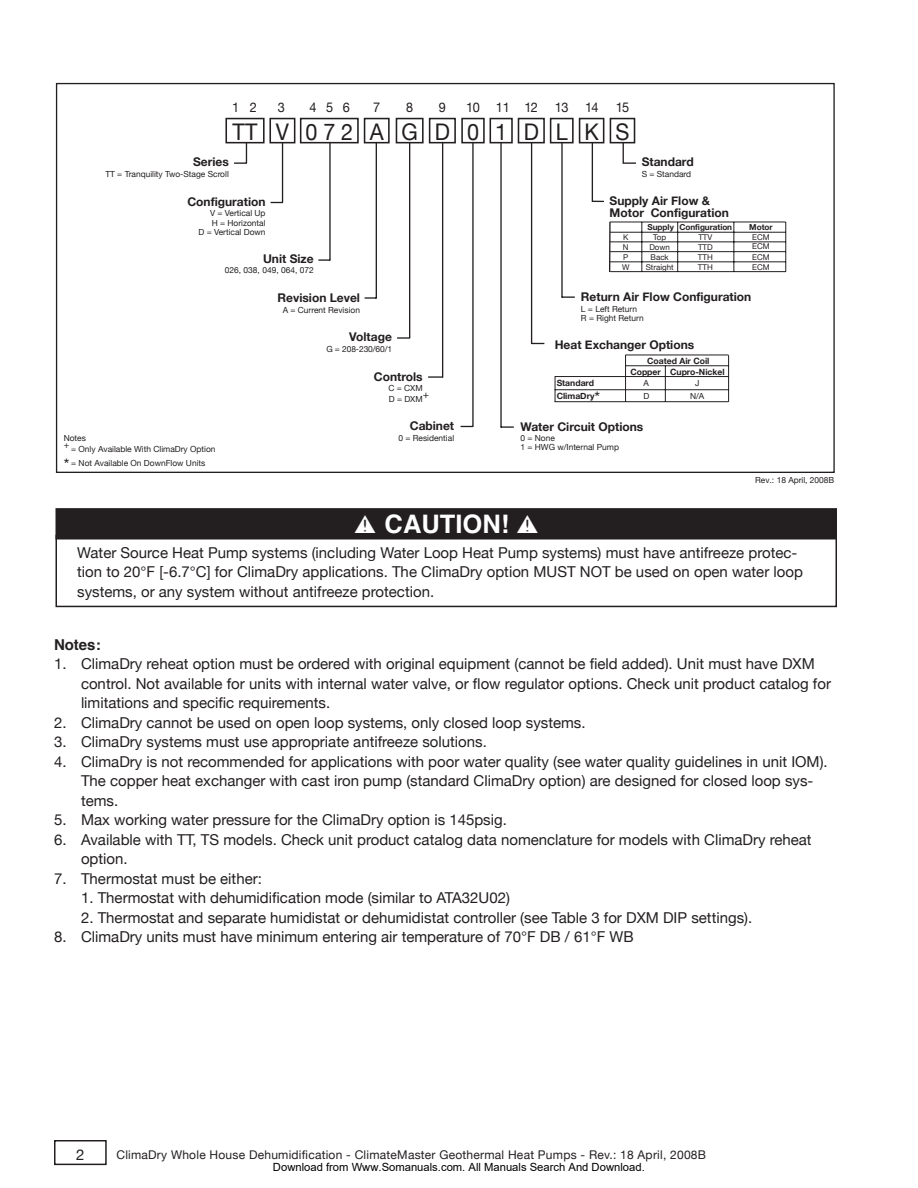
<style>
.page{position:relative;width:918px;height:1188px;background:#fff}
.page>*{position:absolute;margin:0;border:0;box-sizing:border-box;transform-origin:0 0}
.t1{font:700 25.5px "Helvetica";color:#fff}
.t2{font:22.95px "Helvetica Neue";letter-spacing:.78em;color:#231f20;scale:.94 1}
.t3{font:15px/19.5px "Helvetica Neue";color:#231f20}
.t4{font:700 15px "Helvetica";color:#231f20}
.t5{font:13.35px "Helvetica Neue";letter-spacing:-.05em;color:#231f20;scale:.95 1}
.t6{font:700 12px/12px "Helvetica Neue";color:#231f20}
.t7{font:12px "Helvetica Neue";letter-spacing:.02em;color:#231f20}
.t8{font:11.25px "Arial";color:#000}
.t9{font:700 8.7px/11.1px "Helvetica Neue";color:#231f20;text-align:center}
.t10{font:8.4px/9.8px "Helvetica Neue";color:#231f20}
.t11{font:700 8.25px "Helvetica Neue";letter-spacing:-.01em;color:#231f20}
.t12{font:7.95px/10.4px "Helvetica Neue";color:#231f20;text-align:center}
.s1{font-size:16.05px}
.s2{font-weight:400;font-size:16.05px}
</style>
<div class="page">
<div style="left:54px;top:1140px;width:53px;height:25px;border:2px solid #231f20"></div>
<svg style="left:55px;top:82px;width:780px;height:391px"></svg>
<hr style="left:555px;top:389px;width:173px;height:1px;background:#231f20">
<hr style="left:728px;top:355px;width:1px;height:47px;background:#231f20">
<hr style="left:665px;top:366px;width:1px;height:36px;background:#231f20">
<hr style="left:625px;top:355px;width:1px;height:47px;background:#231f20">
<svg style="left:555px;top:377px;width:1px;height:24px"></svg>
<hr style="left:555px;top:401px;width:173px;height:1px;background:#231f20">
<hr style="left:555px;top:376px;width:173px;height:1px;background:#231f20">
<hr style="left:625px;top:365px;width:103px;height:1px;background:#231f20">
<hr style="left:625px;top:354px;width:103px;height:1px;background:#231f20">
<div style="left:364px;top:118px;width:26px;height:25px;border:2px solid #231f20"></div>
<div style="left:300px;top:118px;width:59px;height:25px;border:2px solid #231f20"></div>
<div style="left:429px;top:118px;width:27px;height:25px;border:2px solid #231f20"></div>
<div style="left:396px;top:118px;width:28px;height:25px;border:2px solid #231f20"></div>
<div style="left:461px;top:118px;width:24px;height:25px;border:2px solid #231f20"></div>
<div style="left:490px;top:118px;width:23px;height:25px;border:2px solid #231f20"></div>
<div style="left:518px;top:118px;width:27px;height:25px;border:2px solid #231f20"></div>
<div style="left:550px;top:118px;width:24px;height:25px;border:2px solid #231f20"></div>
<div style="left:579px;top:118px;width:25px;height:25px;border:2px solid #231f20"></div>
<svg style="left:318px;top:259px;width:12px;height:2px"></svg>
<hr style="left:329px;top:143px;width:2px;height:117px;background:#231f20">
<svg style="left:365px;top:297px;width:11px;height:2px"></svg>
<hr style="left:376px;top:143px;width:1px;height:156px;background:#231f20">
<div style="left:225px;top:118px;width:40px;height:25px;border:2px solid #231f20"></div>
<svg style="left:234px;top:143px;width:13px;height:21px"></svg>
<div style="left:269px;top:118px;width:26px;height:25px;border:2px solid #231f20"></div>
<hr style="left:282px;top:143px;width:1px;height:60px;background:#231f20">
<div style="left:610px;top:118px;width:25px;height:25px;border:2px solid #231f20"></div>
<hr style="left:610px;top:271px;width:176px;height:1px;background:#231f20">
<hr style="left:610px;top:261px;width:176px;height:1px;background:#231f20">
<hr style="left:610px;top:251px;width:176px;height:1px;background:#231f20">
<hr style="left:610px;top:241px;width:176px;height:1px;background:#231f20">
<hr style="left:785px;top:222px;width:1px;height:50px;background:#231f20">
<hr style="left:733px;top:222px;width:1px;height:50px;background:#231f20">
<hr style="left:677px;top:222px;width:1px;height:50px;background:#231f20">
<hr style="left:641px;top:222px;width:1px;height:50px;background:#231f20">
<hr style="left:610px;top:232px;width:176px;height:1px;background:#231f20">
<hr style="left:610px;top:222px;width:176px;height:1px;background:#231f20">
<hr style="left:609px;top:222px;width:2px;height:50px;background:#231f20">
<div style="left:56px;top:535px;width:781px;height:72px;border:2px solid #231f20"></div>
<div style="left:56px;top:509px;width:780px;height:30px;background:#231f20"></div>
<div style="left:56px;top:508px;width:781px;height:32px;border:2px solid #231f20"></div>
<svg style="left:407px;top:102px;width:6px;height:10px"></svg>
<p class="t5" style="left:232px;top:99px;width:28px">1 2</p>
<p class="t5" style="left:278px;top:99px;width:9px">3</p>
<p class="t5" style="left:309px;top:99px;width:44px">4 5 6</p>
<p class="t5" style="left:373px;top:99px;width:9px">7</p>
<p class="t5" style="left:439px;top:99px;width:9px">9</p>
<p class="t5" style="left:466px;top:99px;width:16px">10</p>
<p class="t5" style="left:525px;top:99px;width:16px">12</p>
<p class="t5" style="left:555px;top:99px;width:47px">13 14</p>
<p class="t5" style="left:496px;top:99px;width:16px">11</p>
<p class="t5" style="left:616px;top:99px;width:16px">15</p>
<p class="t2" style="left:233px;top:118px;width:28px">TT</p>
<p class="t2" style="left:276px;top:118px;width:16px">V</p>
<p class="t2" style="left:306px;top:118px;width:313px">0 7 2AGD01DLK</p>
<p class="t2" style="left:615px;top:118px;width:16px">S</p>
<p class="t6" style="left:193px;top:156px;width:37px">Series</p>
<p class="t6" style="left:642px;top:156px;width:54px">Standard</p>
<p class="t10" style="left:105px;top:169px;width:125px">TT = Tranquility Two-Stage Scroll</p>
<p class="t10" style="left:642px;top:169px;width:51px">S = Standard</p>
<p class="t6" style="left:187px;top:196px;width:80px">Configuration</p>
<p class="t10" style="left:210px;top:208px;width:57px">V = Vertical Up</p>
<p class="t10" style="left:199px;top:218px;width:69px;text-align:right">H = Horizontal<br>D = Vertical Down</p>
<p class="t6" style="left:263px;top:253px;width:52px">Unit Size</p>
<p class="t10" style="left:225px;top:265px;width:90px">026, 038, 049, 064, 072</p>
<p class="t6" style="left:610px;top:195px;width:121px">Supply Air Flow &amp;<br>Motor Configuration</p>
<p class="t11" style="left:647px;top:222px;width:86px">Supply Configuration</p>
<p class="t11" style="left:749px;top:222px;width:25px">Motor</p>
<p class="t12" style="left:649px;top:231px;width:22px">Top<br>Down<br>Back</p>
<p class="t12" style="left:646px;top:262px;width:29px">Straight</p>
<p class="t12" style="left:752px;top:252px;width:19px;text-align:left">ECM<br>ECM</p>
<p class="t12" style="left:752px;top:232px;width:19px">ECM</p>
<p class="t12" style="left:623px;top:232px;width:7px">K</p>
<p class="t12" style="left:698px;top:232px;width:16px">TTV</p>
<p class="t12" style="left:623px;top:242px;width:7px">N</p>
<p class="t12" style="left:698px;top:242px;width:16px">TTD</p>
<p class="t12" style="left:623px;top:252px;width:7px">P</p>
<p class="t12" style="left:698px;top:252px;width:16px">TTH</p>
<p class="t12" style="left:622px;top:262px;width:9px">W</p>
<p class="t12" style="left:698px;top:262px;width:16px">TTH</p>
<p class="t12" style="left:752px;top:241px;width:19px">ECM</p>
<p class="t10" style="left:64px;top:432px;width:153px;line-height:11.2px">Notes<br><sup>+</sup> = Only Available With ClimaDry Option</p>
<p class="t10" style="left:64px;top:458px;width:143px"><span class="s1">*</span> = Not Available On DownFlow Units</p>
<p class="t6" style="left:278px;top:292px;width:84px">Revision Level</p>
<p class="t10" style="left:283px;top:305px;width:79px">A = Current Revision</p>
<p class="t6" style="left:349px;top:331px;width:44px">Voltage</p>
<p class="t10" style="left:326px;top:344px;width:67px">G = 208-230/60/1</p>
<p class="t6" style="left:374px;top:370px;width:50px">Controls</p>
<p class="t10" style="left:389px;top:394px;width:42px">D = DXM<sup>+</sup></p>
<p class="t10" style="left:388px;top:383px;width:36px">C = CXM</p>
<p class="t6" style="left:410px;top:420px;width:46px">Cabinet</p>
<p class="t10" style="left:398px;top:433px;width:57px">0 = Residential</p>
<p class="t6" style="left:581px;top:291px;width:172px">Return Air Flow Configuration</p>
<p class="t10" style="left:581px;top:304px;width:64px">L = Left Return<br>R = Right Return</p>
<p class="t6" style="left:555px;top:339px;width:141px">Heat Exchanger Options</p>
<p class="t9" style="left:557px;top:377px;width:39px">Standard</p>
<p class="t9" style="left:630px;top:355px;width:96px">Coated Air Coil<br>Copper Cupro-Nickel</p>
<p class="t10" style="left:644px;top:378px;width:7px">A</p>
<p class="t10" style="left:695px;top:378px;width:6px">J</p>
<p class="t9" style="left:557px;top:391px;width:45px">ClimaDry<span class="s2">*</span></p>
<p class="t10" style="left:643px;top:391px;width:7px">D</p>
<p class="t10" style="left:690px;top:391px;width:16px">N/A</p>
<p class="t6" style="left:520px;top:420px;width:124px">Water Circuit Options</p>
<p class="t10" style="left:520px;top:433px;width:36px">0 = None</p>
<p class="t10" style="left:520px;top:442px;width:100px">1 = HWG w/Internal Pump</p>
<p class="t10" style="left:755px;top:475px;width:81px">Rev.: 18 April, 2008B</p>
<p class="t1" style="left:385px;top:504px;width:126px">CAUTION!</p>
<p class="t3" style="left:77px;top:543px;width:727px">Water Source Heat Pump systems (including Water Loop Heat Pump systems) must have antifreeze protec&shy;tion to 20°F [-6.7°C] for ClimaDry applications. The ClimaDry option MUST NOT be used on open water loop systems, or any system without antifreeze protection.</p>
<p class="t4" style="left:54px;top:632px;width:48px">Notes:</p>
<p class="t3" style="left:81px;top:654px;width:752px;text-indent:-27px">1. ClimaDry reheat option must be ordered with original equipment (cannot be field added). Unit must have DXM control. Not available for units with internal water valve, or flow regulator options. Check unit product catalog for limitations and specific requirements.</p>
<p class="t3" style="left:54px;top:713px;width:533px">2. ClimaDry cannot be used on open loop systems, only closed loop systems.</p>
<p class="t3" style="left:54px;top:732px;width:434px">3. ClimaDry systems must use appropriate antifreeze solutions.</p>
<p class="t3" style="left:81px;top:752px;width:748px;text-indent:-27px">4. ClimaDry is not recommended for applications with poor water quality (see water quality guidelines in unit IOM).<br>The copper heat exchanger with cast iron pump (standard ClimaDry option) are designed for closed loop sys&shy;tems.</p>
<p class="t3" style="left:54px;top:810px;width:454px">5. Max working water pressure for the ClimaDry option is 145psig.</p>
<p class="t3" style="left:81px;top:830px;width:732px;text-indent:-27px">6. Available with TT, TS models. Check unit product catalog data nomenclature for models with ClimaDry reheat option.</p>
<p class="t3" style="left:54px;top:869px;width:209px">7. Thermostat must be either:</p>
<p class="t3" style="left:81px;top:888px;width:431px">1. Thermostat with dehumidification mode (similar to ATA32U02)</p>
<p class="t3" style="left:81px;top:908px;width:673px">2. Thermostat and separate humidistat or dehumidistat controller (see Table 3 for DXM DIP settings).</p>
<p class="t3" style="left:54px;top:927px;width:581px">8. ClimaDry units must have minimum entering air temperature of 70°F DB / 61°F WB</p>
<p class="t7" style="left:116px;top:1148px;width:591px">ClimaDry Whole House Dehumidification - ClimateMaster Geothermal Heat Pumps - Rev.: 18 April, 2008B</p>
<p class="t8" style="left:273px;top:1160px;width:373px">Download from Www.Somanuals.com. All Manuals Search And Download.</p>
</div>
